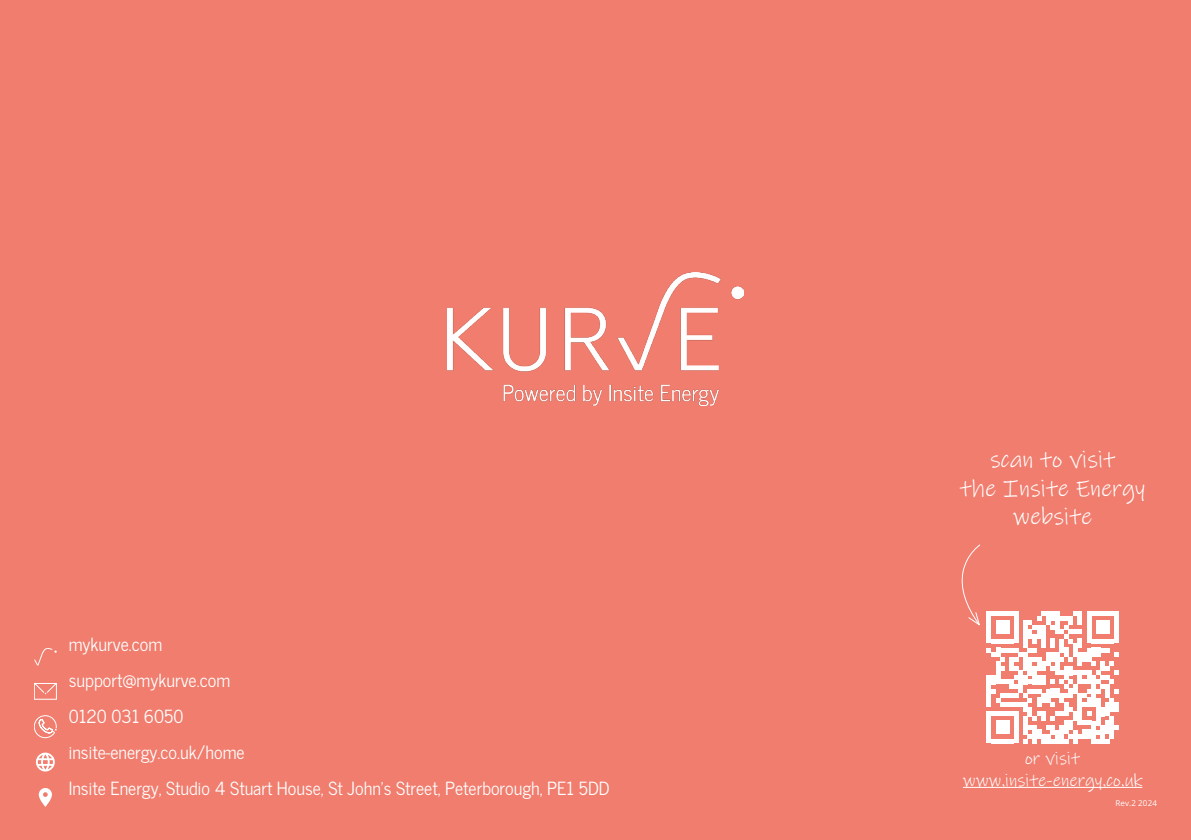
<style>
.page{position:relative;width:1191px;height:840px;background:#fff}
.page>*{position:absolute;margin:0;border:0;box-sizing:border-box;transform-origin:0 0}
.t1{font:24px/28.8px "Ink Free";color:#fff;text-align:center}
.t2{font:18px/36px "News Cycle";color:#fff}
.t3{font:18px/21.6px "Ink Free";color:#fff;text-align:center}
.t4{font:8px "Open Sans";letter-spacing:.02em;color:#fff}
</style>
<div class="page">
<div style="left:0;top:0;width:1191px;height:839px;background:#f07d6e"></div>
<img style="left:447px;top:272px;width:297px;height:133px">
<svg style="left:39px;top:788px;width:13px;height:18px"></svg>
<svg style="left:36px;top:752px;width:19px;height:19px"></svg>
<svg style="left:34px;top:715px;width:23px;height:22px"></svg>
<svg style="left:34px;top:683px;width:23px;height:16px"></svg>
<svg style="left:34px;top:648px;width:23px;height:17px"></svg>
<svg style="left:961px;top:544px;width:157px;height:199px"></svg>
<hr style="left:963px;top:786px;width:179px;height:1px;background:#fff">
<p class="t2" style="left:69px;top:625px;width:542px">mykurve.com<br>support@mykurve.com<br>0120 031 6050<br>insite-energy.co.uk/home<br>Insite Energy, Studio 4 Stuart House, St John’s Street, Peterborough, PE1 5DD</p>
<h1 class="t1" style="left:959px;top:444px;width:187px">scan to visit<br>the Insite Energy website</h1>
<p class="t3" style="left:963px;top:747px;width:181px">or visit www.insite-energy.co.uk</p>
<p class="t4" style="left:1115px;top:797px;width:43px">Rev.2 2024</p>
</div>
